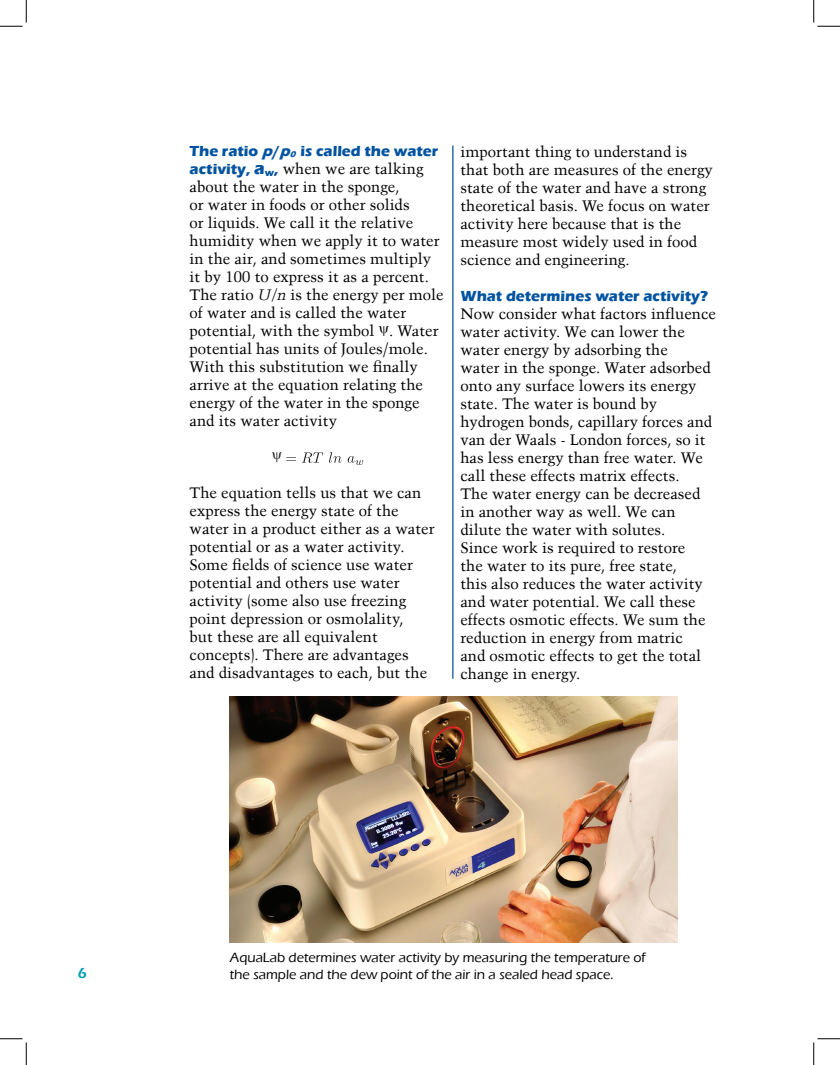
<style>
.page{position:relative;width:840px;height:1065px;background:#fff}
.page>*{position:absolute;margin:0;border:0;box-sizing:border-box;transform-origin:0 0}
.t1{font:15px/18px "Trump Mediaeval LT";color:#000}
.t2{font:700 15px "Eras ITC";color:#0153a0}
.t3{font:600 15px "Eras ITC";color:#00a0b0}
.eras_demi_head{font:500 13.75px/16.2px "Eras ITC";color:#000}
.s1{font-family:"Eras ITC";font-weight:700;color:#0153a0}
.s2{font-family:"Eras ITC";font-weight:700;font-style:italic;color:#0153a0}
.s3{font-family:"Eras ITC";font-weight:700;font-size:17.5px;color:#0153a0}
.s4{font-style:italic}
</style>
<div class="page">
<hr style="left:452px;top:145px;width:1px;height:534px;background:#0153a0">
<svg style="left:302px;top:452px;width:21px;height:11px"></svg>
<svg style="left:329px;top:452px;width:13px;height:11px"></svg>
<svg style="left:348px;top:456px;width:15px;height:9px"></svg>
<img style="left:230px;top:696px;width:447px;height:247px">
<svg style="left:0;top:0;width:27px;height:27px"></svg>
<svg style="left:0;top:1039px;width:27px;height:26px"></svg>
<svg style="left:814px;top:0;width:26px;height:27px"></svg>
<svg style="left:814px;top:1039px;width:26px;height:26px"></svg>
<svg style="left:286px;top:457px;width:10px;height:4px"></svg>
<p class="t1" style="left:190px;top:142px;width:256px"><span class="s1">The ratio</span> <span class="s2">p</span> <span class="s1">/</span><span class="s2">p</span><sub>0</sub> <span class="s1">is called the water activity,</span> <span class="s3">a</span><sub>w</sub><span class="s1">,</span> when we are talking about the water in the sponge,<br>or water in foods or other solids<br>or liquids. We call it the relative humidity when we apply it to water in the air, and sometimes multiply it by 100 to express it as a percent.<br>The ratio <span class="s4">U/n</span> is the energy per mole of water and is called the water potential, with the symbol . Water potential has units of Joules/mole.<br>With this substitution we finally arrive at the equation relating the energy of the water in the sponge and its water activity</p>
<p class="t1" style="left:190px;top:484px;width:247px">The equation tells us that we can express the energy state of the water in a product either as a water potential or as a water activity.<br>Some fields of science use water potential and others use water activity (some also use freezing point depression or osmolality,<br>but these are all equivalent concepts). There are advantages and disadvantages to each, but the</p>
<p class="t1" style="left:460px;top:143px;width:254px">important thing to understand is that both are measures of the energy state of the water and have a strong theoretical basis. We focus on water activity here because that is the measure most widely used in food science and engineering.</p>
<p class="t2" style="left:460px;top:288px;width:249px">What determines water activity?</p>
<p class="t1" style="left:460px;top:305px;width:257px">Now consider what factors influence water activity. We can lower the water energy by adsorbing the<br>water in the sponge. Water adsorbed onto any surface lowers its energy state. The water is bound by hydrogen bonds, capillary forces and van der Waals - London forces, so it has less energy than free water. We call these effects matrix effects.</p>
<p class="t1" style="left:460px;top:485px;width:247px">The water energy can be decreased in another way as well. We can dilute the water with solutes.<br>Since work is required to restore the water to its pure, free state, this also reduces the water activity and water potential. We call these effects osmotic effects. We sum the reduction in energy from matric and osmotic effects to get the total change in energy.</p>
<p class="t3" style="left:78px;top:965px;width:11px">6</p>
<p class="eras_demi_head" style="left:230px;top:950px;width:417px">AquaLab determines water activity by measuring the temperature of the sample and the dew point of the air in a sealed head space.</p>
</div>
